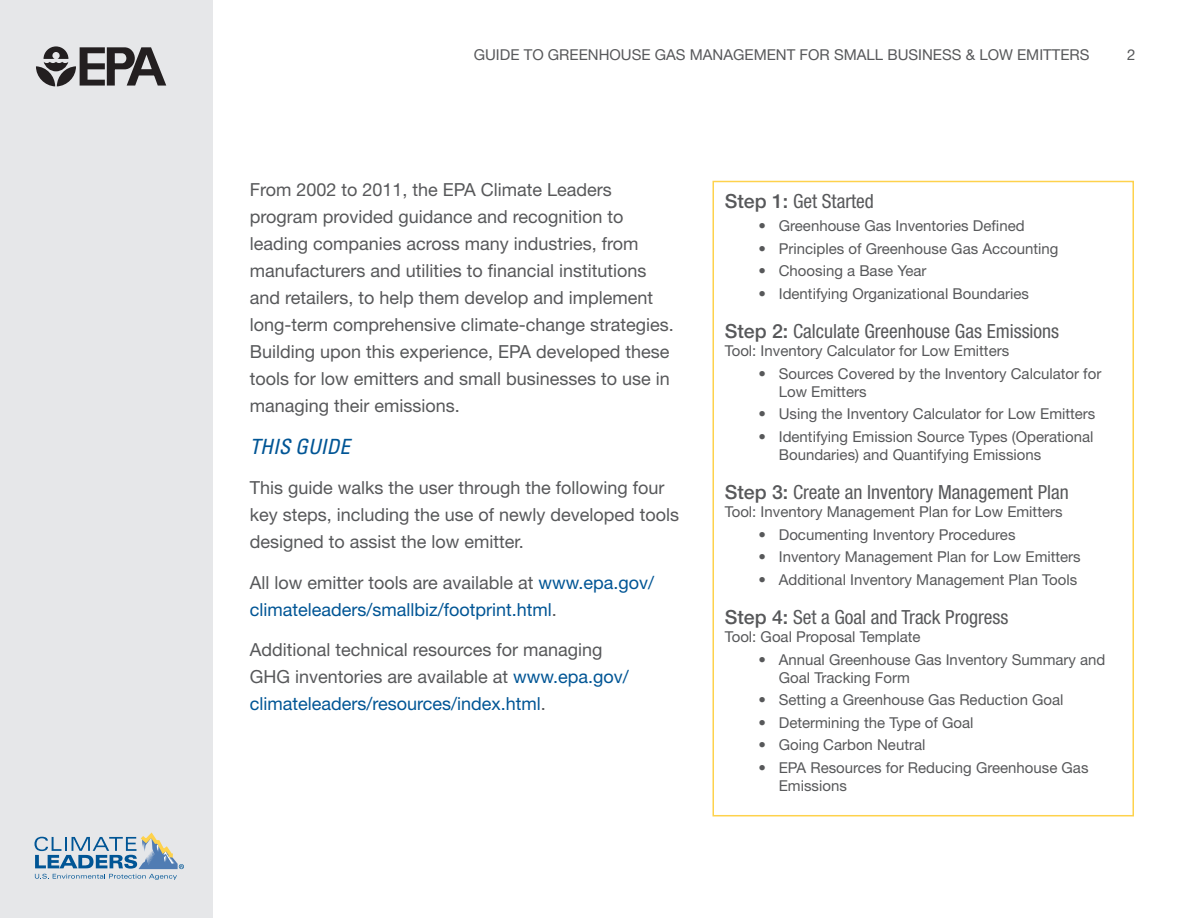
<style>
.page{position:relative;width:1188px;height:918px;background:#fff}
.page>*{position:absolute;margin:0;border:0;box-sizing:border-box;transform-origin:0 0}
.t1{font:italic condensed 21px "Univers LT Std";color:#005595}
.t2{font:condensed 19.5px "Helvetica Neue";color:#57585a}
.t3{font:18px/27px "Helvetica Neue";color:#57585a}
.t4{font:18px/27px "Helvetica Neue";color:#005595}
.t5{font:15px/18px "Helvetica Neue";color:#57585a}
.s1{color:#57585a}
.s2{color:#005595}
.s3{font-weight:500;font-stretch:normal}
</style>
<div class="page">
<div style="left:0;top:0;width:213px;height:918px;background:#e6e7e9"></div>
<svg style="left:35px;top:833px;width:149px;height:47px"></svg>
<svg style="left:36px;top:46px;width:130px;height:40px"></svg>
<div style="left:712px;top:181px;width:422px;height:635px;border:2px solid #fed24c"></div>
<p class="t5" style="left:474px;top:45px;width:617px">Guide to Greenhouse Gas Managem ent for Small Business &amp; Low Em itters</p>
<p class="t5" style="left:1127px;top:45px;width:10px">2</p>
<p class="t3" style="left:250px;top:176px;width:426px">From 2002 to 2011, the EPA Climate Leaders program provided guidance and recognition to leading companies across many industries, from manufacturers and utilities to financial institutions and retailers, to help them develop and implement long-term comprehensive climate-change strategies.<br>Building upon this experience, EPA developed these tools for low emitters and small businesses to use in managing their emissions.</p>
<h1 class="t1" style="left:250px;top:433px;width:102px">THIS GUIDE</h1>
<p class="t3" style="left:250px;top:474px;width:431px">This guide walks the user through the following four key steps, including the use of newly developed tools designed to assist the low emitter.</p>
<p class="t4" style="left:250px;top:569px;width:406px"><span class="s1">All low emitter tools are available at</span> www.epa.gov/ climateleaders/smallbiz/footprint.html<span class="s1">.</span></p>
<p class="t3" style="left:250px;top:636px;width:380px">Additional technical resources for managing<br>GH G inventories are available at <span class="s2">www.epa.gov/ climateleaders/resources/index.html</span>.</p>
<h2 class="t2" style="left:725px;top:190px;width:151px"><span class="s3">Step 1:</span> Get Started</h2>
<p class="t5" style="left:759px;top:216px;width:268px">• Greenhouse Gas I nventories Defined</p>
<p class="t5" style="left:759px;top:239px;width:301px">• Principles of Greenhouse Gas Accounting</p>
<p class="t5" style="left:759px;top:262px;width:170px">• Choosing a Base Year</p>
<p class="t5" style="left:759px;top:284px;width:272px">• Identifying Organizational Boundaries</p>
<h2 class="t2" style="left:725px;top:320px;width:336px"><span class="s3">Step 2:</span> Calculate Greenhouse Gas Emissions</h2>
<p class="t5" style="left:725px;top:342px;width:286px">Tool: I nventory Calculator for Low Emitters</p>
<p class="t5" style="left:779px;top:364px;width:324px;text-indent:-20px">• Sources Covered by the I nventory Calculator for<br>Low Emitters</p>
<p class="t5" style="left:759px;top:405px;width:338px">• Using the I nventory Calculator for Low Emitters</p>
<p class="t5" style="left:779px;top:427px;width:316px;text-indent:-20px">• I dentifying Emission Source Types (Operational<br>Boundaries) and Quantifying Emissions</p>
<h2 class="t2" style="left:725px;top:481px;width:345px"><span class="s3">Step 3:</span> Create an Inventory Management Plan</h2>
<p class="t5" style="left:725px;top:503px;width:339px">Tool: I nventory Management Plan for Low Emitters</p>
<p class="t5" style="left:759px;top:525px;width:258px">• Documenting I nventory Procedures</p>
<p class="t5" style="left:759px;top:548px;width:324px">• I nventory Management Plan for Low Emitters</p>
<p class="t5" style="left:759px;top:570px;width:320px">• Additional I nventory Management Plan Tools</p>
<h2 class="t2" style="left:725px;top:606px;width:285px"><span class="s3">Step 4:</span> Set a Goal and Track Progress</h2>
<p class="t5" style="left:725px;top:628px;width:197px">Tool: Goal Proposal Template</p>
<p class="t5" style="left:779px;top:650px;width:328px;text-indent:-20px">• Annual Greenhouse Gas I nventory Summary and<br>Goal Tracking Form</p>
<p class="t5" style="left:759px;top:691px;width:307px">• Setting a Greenhouse Gas Reduction Goal</p>
<p class="t5" style="left:759px;top:713px;width:217px">• Determining the Type of Goal</p>
<p class="t5" style="left:759px;top:736px;width:168px">• Going Carbon Neutral</p>
<p class="t5" style="left:779px;top:759px;width:311px;text-indent:-20px">• EPA Resources for Reducing Greenhouse Gas<br>Emissions</p>
</div>
